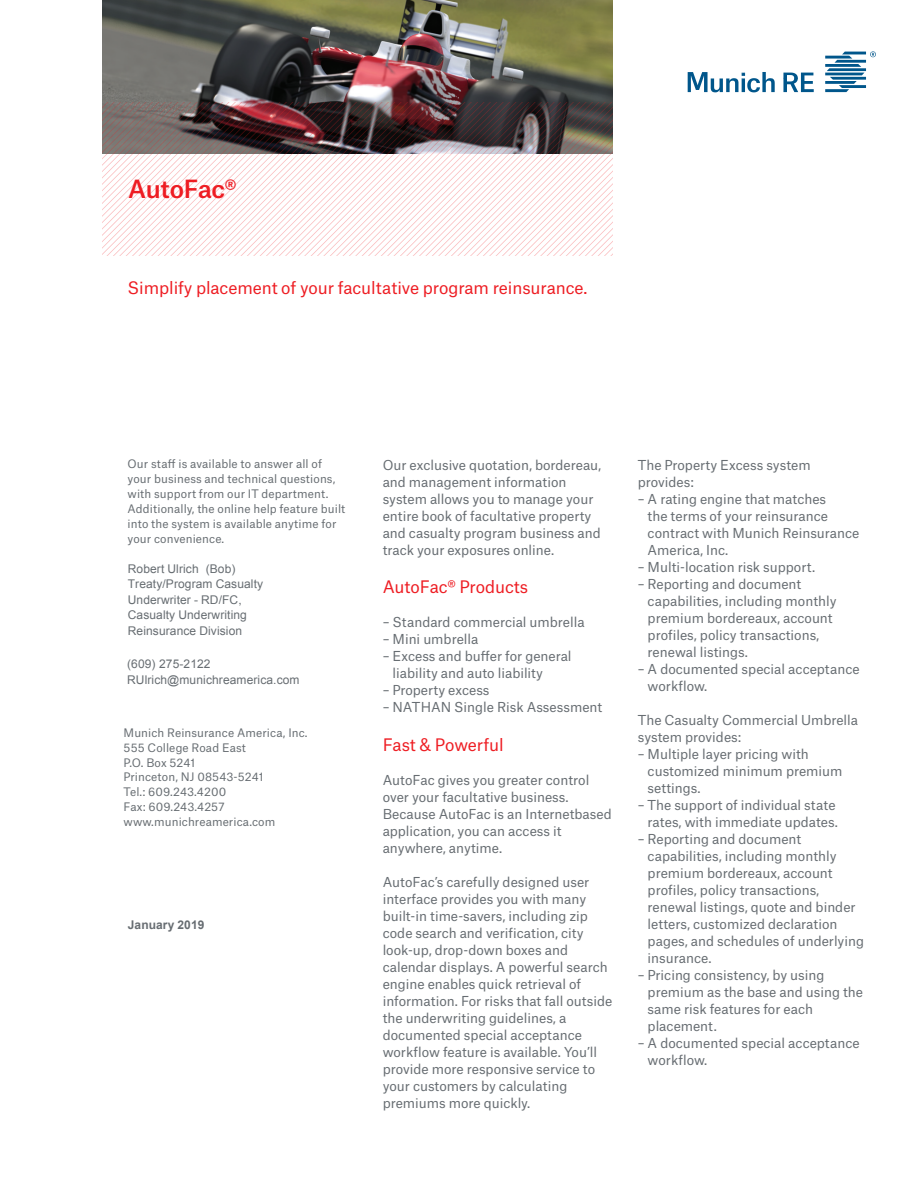
<style>
.page{position:relative;width:918px;height:1188px;background:#fff}
.page>*{position:absolute;margin:0;border:0;box-sizing:border-box;transform-origin:0 0}
._1_Title_of_Publicat{font:500 24px "Munich Re";letter-spacing:-.01em;color:#ee1d23}
._2_Secondary_informa{font:16.5px "Munich Re";letter-spacing:-.005em;color:#ee1d23}
._4__Body_MR_8_75_pt{font:13.2px/17px "Munich Re";color:#676d72}
._5__MR_7_5_pt_regula{font:12px/15.5px "Arial";letter-spacing:.01em;color:#676d72}
._6__MR_6_5_pt_regula{font:700 12px "Arial";letter-spacing:.01em;color:#676d72}
._5__MR_7_5_pt_regula-2{font:11.25px/14.9px "Munich Re";letter-spacing:.01em;color:#676d72}
</style>
<div class="page">
<img style="left:102px;top:0;width:510px;height:102px">
<svg style="left:102px;top:102px;width:510px;height:153px"></svg>
<svg style="left:783px;top:73px;width:31px;height:19px"></svg>
<svg style="left:688px;top:72px;width:87px;height:20px"></svg>
<svg style="left:825px;top:51px;width:51px;height:41px"></svg>
<p class="_1_Title_of_Publicat" style="left:128px;top:169px;width:110px">AutoFac®</p>
<p class="_2_Secondary_informa" style="left:128px;top:275px;width:461px">Simplify placement of your facultative program reinsurance.</p>
<p class="_5__MR_7_5_pt_regula-2" style="left:128px;top:455px;width:219px">Our staff is available to answer all of your business and technical questions, with support from our IT department.<br>Additionally, the online help feature built into the system is available anytime for your convenience.</p>
<p class="_5__MR_7_5_pt_regula" style="left:128px;top:561px;width:137px">Robert Ulrich (Bob)<br>Treaty/Program Casualty<br>Underwriter - RD/FC,<br>Casualty Underwriting<br>Reinsurance Division</p>
<p class="_5__MR_7_5_pt_regula" style="left:127px;top:656px;width:174px;line-height:15.9px">(609) 275-2122<br>RUlrich@munichreamerica.com</p>
<p class="_5__MR_7_5_pt_regula-2" style="left:124px;top:724px;width:186px">Munich Reinsurance America, Inc.</p>
<p class="_5__MR_7_5_pt_regula-2" style="left:124px;top:739px;width:124px">555 College Road East</p>
<p class="_5__MR_7_5_pt_regula-2" style="left:124px;top:754px;width:73px">P.O. Box 5241</p>
<p class="_5__MR_7_5_pt_regula-2" style="left:124px;top:768px;width:142px">Princeton, NJ 08543-5241</p>
<p class="_5__MR_7_5_pt_regula-2" style="left:124px;top:783px;width:104px">Tel.: 609.243.4200</p>
<p class="_5__MR_7_5_pt_regula-2" style="left:124px;top:798px;width:102px">Fax: 609.243.4257</p>
<p class="_5__MR_7_5_pt_regula-2" style="left:124px;top:813px;width:153px">www.munichreamerica.com</p>
<p class="_6__MR_6_5_pt_regula" style="left:128px;top:917px;width:78px">January 2019</p>
<p class="_4__Body_MR_8_75_pt" style="left:383px;top:455px;width:220px">Our exclusive quotation, bordereau,</p>
<p class="_4__Body_MR_8_75_pt" style="left:383px;top:472px;width:185px">and management information</p>
<p class="_4__Body_MR_8_75_pt" style="left:383px;top:489px;width:212px">system allows you to manage your</p>
<p class="_4__Body_MR_8_75_pt" style="left:383px;top:506px;width:210px">entire book of facultative property</p>
<p class="_4__Body_MR_8_75_pt" style="left:383px;top:523px;width:220px">and casualty program business and</p>
<p class="_4__Body_MR_8_75_pt" style="left:383px;top:540px;width:173px">track your exposures online.</p>
<p class="_2_Secondary_informa" style="left:383px;top:574px;width:147px">AutoFac® Products</p>
<p class="_4__Body_MR_8_75_pt" style="left:383px;top:612px;width:204px">– Standard commercial umbrella</p>
<p class="_4__Body_MR_8_75_pt" style="left:383px;top:629px;width:97px">– Mini umbrella</p>
<p class="_4__Body_MR_8_75_pt" style="left:393px;top:646px;width:181px;text-indent:-10px">– Excess and buffer for general liability and auto liability</p>
<p class="_4__Body_MR_8_75_pt" style="left:383px;top:680px;width:108px">– Property excess</p>
<p class="_4__Body_MR_8_75_pt" style="left:383px;top:697px;width:221px">– NATHAN Single Risk Assessment</p>
<p class="_2_Secondary_informa" style="left:383px;top:731px;width:122px">Fast &amp; Powerful</p>
<p class="_4__Body_MR_8_75_pt" style="left:383px;top:770px;width:208px">AutoFac gives you greater control</p>
<p class="_4__Body_MR_8_75_pt" style="left:383px;top:787px;width:188px">over your facultative business.</p>
<p class="_4__Body_MR_8_75_pt" style="left:383px;top:804px;width:231px">Because AutoFac is an Internetbased</p>
<p class="_4__Body_MR_8_75_pt" style="left:383px;top:821px;width:180px">application, you can access it</p>
<p class="_4__Body_MR_8_75_pt" style="left:383px;top:838px;width:121px">anywhere, anytime.</p>
<p class="_4__Body_MR_8_75_pt" style="left:383px;top:872px;width:208px">AutoFac’s carefully designed user</p>
<p class="_4__Body_MR_8_75_pt" style="left:383px;top:889px;width:205px">interface provides you with many</p>
<p class="_4__Body_MR_8_75_pt" style="left:383px;top:906px;width:207px">built-in time-savers, including zip</p>
<p class="_4__Body_MR_8_75_pt" style="left:383px;top:923px;width:203px">code search and verification, city</p>
<p class="_4__Body_MR_8_75_pt" style="left:383px;top:940px;width:187px">look-up, drop-down boxes and</p>
<p class="_4__Body_MR_8_75_pt" style="left:383px;top:957px;width:227px">calendar displays. A powerful search</p>
<p class="_4__Body_MR_8_75_pt" style="left:383px;top:974px;width:200px">engine enables quick retrieval of</p>
<p class="_4__Body_MR_8_75_pt" style="left:383px;top:991px;width:231px">information. For risks that fall outside</p>
<p class="_4__Body_MR_8_75_pt" style="left:383px;top:1008px;width:185px">the underwriting guidelines, a</p>
<p class="_4__Body_MR_8_75_pt" style="left:383px;top:1025px;width:201px">documented special acceptance</p>
<p class="_4__Body_MR_8_75_pt" style="left:383px;top:1042px;width:216px">workflow feature is available. You’ll</p>
<p class="_4__Body_MR_8_75_pt" style="left:383px;top:1059px;width:214px">provide more responsive service to</p>
<p class="_4__Body_MR_8_75_pt" style="left:383px;top:1076px;width:186px">your customers by calculating</p>
<p class="_4__Body_MR_8_75_pt" style="left:383px;top:1093px;width:149px">premiums more quickly.</p>
<p class="_4__Body_MR_8_75_pt" style="left:638px;top:455px;width:174px">The Property Excess system</p>
<p class="_4__Body_MR_8_75_pt" style="left:638px;top:472px;width:58px">provides:</p>
<p class="_4__Body_MR_8_75_pt" style="left:648px;top:489px;width:213px;text-indent:-10px">– A rating engine that matches<br>the terms of your reinsurance contract with Munich Reinsurance<br>America, Inc.</p>
<p class="_4__Body_MR_8_75_pt" style="left:638px;top:557px;width:179px">– Multi-location risk support.</p>
<p class="_4__Body_MR_8_75_pt" style="left:648px;top:574px;width:190px;text-indent:-10px">– Reporting and document capabilities, including monthly premium bordereaux, account profiles, policy transactions, renewal listings.</p>
<p class="_4__Body_MR_8_75_pt" style="left:648px;top:659px;width:214px;text-indent:-10px">– A documented special acceptance workflow.</p>
<p class="_4__Body_MR_8_75_pt" style="left:638px;top:710px;width:222px">The Casualty Commercial Umbrella</p>
<p class="_4__Body_MR_8_75_pt" style="left:638px;top:727px;width:105px">system provides:</p>
<p class="_4__Body_MR_8_75_pt" style="left:648px;top:744px;width:196px;text-indent:-10px">– Multiple layer pricing with customized minimum premium settings.</p>
<p class="_4__Body_MR_8_75_pt" style="left:638px;top:795px;width:202px;text-align:right">– The support of individual state rates, with immediate updates.</p>
<p class="_4__Body_MR_8_75_pt" style="left:648px;top:829px;width:218px;text-indent:-10px">– Reporting and document capabilities, including monthly premium bordereaux, account profiles, policy transactions, renewal listings, quote and binder letters, customized declaration pages, and schedules of underlying insurance.</p>
<p class="_4__Body_MR_8_75_pt" style="left:648px;top:965px;width:217px;text-indent:-10px">– Pricing consistency, by using premium as the base and using the same risk features for each placement.</p>
<p class="_4__Body_MR_8_75_pt" style="left:648px;top:1033px;width:214px;text-indent:-10px">– A documented special acceptance workflow.</p>
</div>
